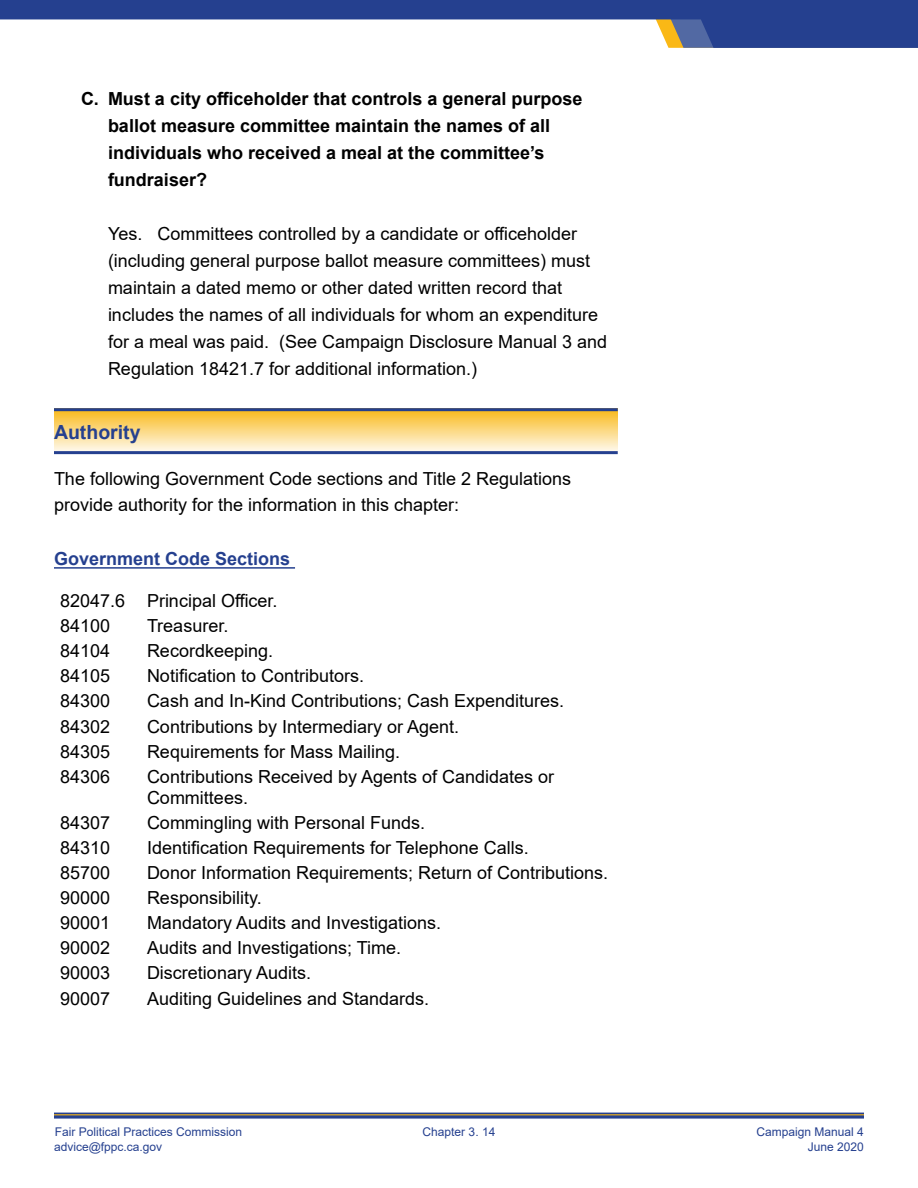
<style>
.page{position:relative;width:918px;height:1188px;background:#fff}
.page>*{position:absolute;margin:0;border:0;box-sizing:border-box;transform-origin:0 0}
.H1_No_Lines{font:700 19.5px "Arial";color:#25408f}
.Table_-_Cell{font:18px/21px "Arial";color:#000}
.Main_Paragraph{font:18px/27px "Arial";color:#000}
.t1{font:700 18px/27px "Arial";color:#000}
.H2_-_Authority_UL{font:700 18px "Arial";color:#25408f}
.t2{font:12px/15px "Arial";color:#25408f}
</style>
<div class="page">
<svg style="left:54px;top:411px;width:564px;height:40px;background:#fad986"></svg>
<hr style="left:54px;top:408px;width:564px;height:3px;background:#25408f">
<hr style="left:54px;top:451px;width:564px;height:3px;background:#25408f">
<svg style="left:54px;top:1113px;width:810px;height:6px;background:#47598f"></svg>
<hr style="left:54px;top:1114px;width:810px;height:1px;background:#fab816">
<svg style="left:0;top:0;width:918px;height:48px;fill:#25408f"></svg>
<hr style="left:54px;top:567px;width:241px;height:2px;background:#25408f">
<p class="t1" style="left:108px;top:86px;width:476px;text-indent:-27px">C. Must a city officeholder that controls a general purpose ballot measure committee maintain the names of all individuals who received a meal at the committee’s fundraiser?</p>
<p class="Main_Paragraph" style="left:108px;top:220px;width:501px">Yes. Committees controlled by a candidate or officeholder (including general purpose ballot measure committees) must maintain a dated memo or other dated written record that includes the names of all individuals for whom an expenditure for a meal was paid. (See Campaign Disclosure Manual 3 and Regulation 18421.7 for additional information.)</p>
<p class="H1_No_Lines" style="left:54px;top:418px;width:88px">Authority</p>
<p class="Main_Paragraph" style="left:54px;top:466px;width:519px;line-height:25.5px">The following Government Code sections and Title 2 Regulations provide authority for the information in this chapter:</p>
<p class="H2_-_Authority_UL" style="left:54px;top:546px;width:238px">Government Code Sections</p>
<p class="Table_-_Cell" style="left:60px;top:590px;width:67px">82047.6</p>
<p class="Table_-_Cell" style="left:147px;top:590px;width:132px">Principal Officer.</p>
<p class="Table_-_Cell" style="left:60px;top:615px;width:52px">84100</p>
<p class="Table_-_Cell" style="left:147px;top:615px;width:83px">Treasurer.</p>
<p class="Table_-_Cell" style="left:60px;top:640px;width:52px">84104</p>
<p class="Table_-_Cell" style="left:147px;top:640px;width:128px">Recordkeeping.</p>
<p class="Table_-_Cell" style="left:60px;top:665px;width:52px">84105</p>
<p class="Table_-_Cell" style="left:147px;top:665px;width:219px">Notification to Contributors.</p>
<p class="Table_-_Cell" style="left:60px;top:690px;width:52px">84300</p>
<p class="Table_-_Cell" style="left:147px;top:690px;width:419px">Cash and In-Kind Contributions; Cash Expenditures.</p>
<p class="Table_-_Cell" style="left:60px;top:716px;width:52px">84302</p>
<p class="Table_-_Cell" style="left:147px;top:716px;width:314px">Contributions by Intermediary or Agent.</p>
<p class="Table_-_Cell" style="left:60px;top:741px;width:52px">84305</p>
<p class="Table_-_Cell" style="left:147px;top:741px;width:255px">Requirements for Mass Mailing.</p>
<p class="Table_-_Cell" style="left:60px;top:766px;width:52px">84306</p>
<p class="Table_-_Cell" style="left:147px;top:766px;width:409px">Contributions Received by Agents of Candidates or<br>Committees.</p>
<p class="Table_-_Cell" style="left:60px;top:812px;width:52px">84307</p>
<p class="Table_-_Cell" style="left:147px;top:812px;width:280px">Commingling with Personal Funds.</p>
<p class="Table_-_Cell" style="left:60px;top:837px;width:52px">84310</p>
<p class="Table_-_Cell" style="left:147px;top:837px;width:383px">Identification Requirements for Telephone Calls.</p>
<p class="Table_-_Cell" style="left:60px;top:862px;width:52px">85700</p>
<p class="Table_-_Cell" style="left:147px;top:862px;width:463px">Donor Information Requirements; Return of Contributions.</p>
<p class="Table_-_Cell" style="left:60px;top:887px;width:52px">90000</p>
<p class="Table_-_Cell" style="left:147px;top:887px;width:116px">Responsibility.</p>
<p class="Table_-_Cell" style="left:60px;top:912px;width:52px">90001</p>
<p class="Table_-_Cell" style="left:147px;top:912px;width:296px">Mandatory Audits and Investigations.</p>
<p class="Table_-_Cell" style="left:60px;top:937px;width:52px">90002</p>
<p class="Table_-_Cell" style="left:147px;top:937px;width:256px">Audits and Investigations; Time.</p>
<p class="Table_-_Cell" style="left:60px;top:963px;width:52px">90003</p>
<p class="Table_-_Cell" style="left:147px;top:963px;width:166px">Discretionary Audits.</p>
<p class="Table_-_Cell" style="left:60px;top:988px;width:52px">90007</p>
<p class="Table_-_Cell" style="left:147px;top:988px;width:284px">Auditing Guidelines and Standards.</p>
<p class="t2" style="left:54px;top:1124px;width:190px">Fair Political Practices Commission advice@fppc.ca.gov</p>
<p class="t2" style="left:423px;top:1124px;width:74px">Chapter 3. 14</p>
<p class="t2" style="left:757px;top:1124px;width:109px;text-align:right">Campaign Manual 4<br>June 2020</p>
</div>
